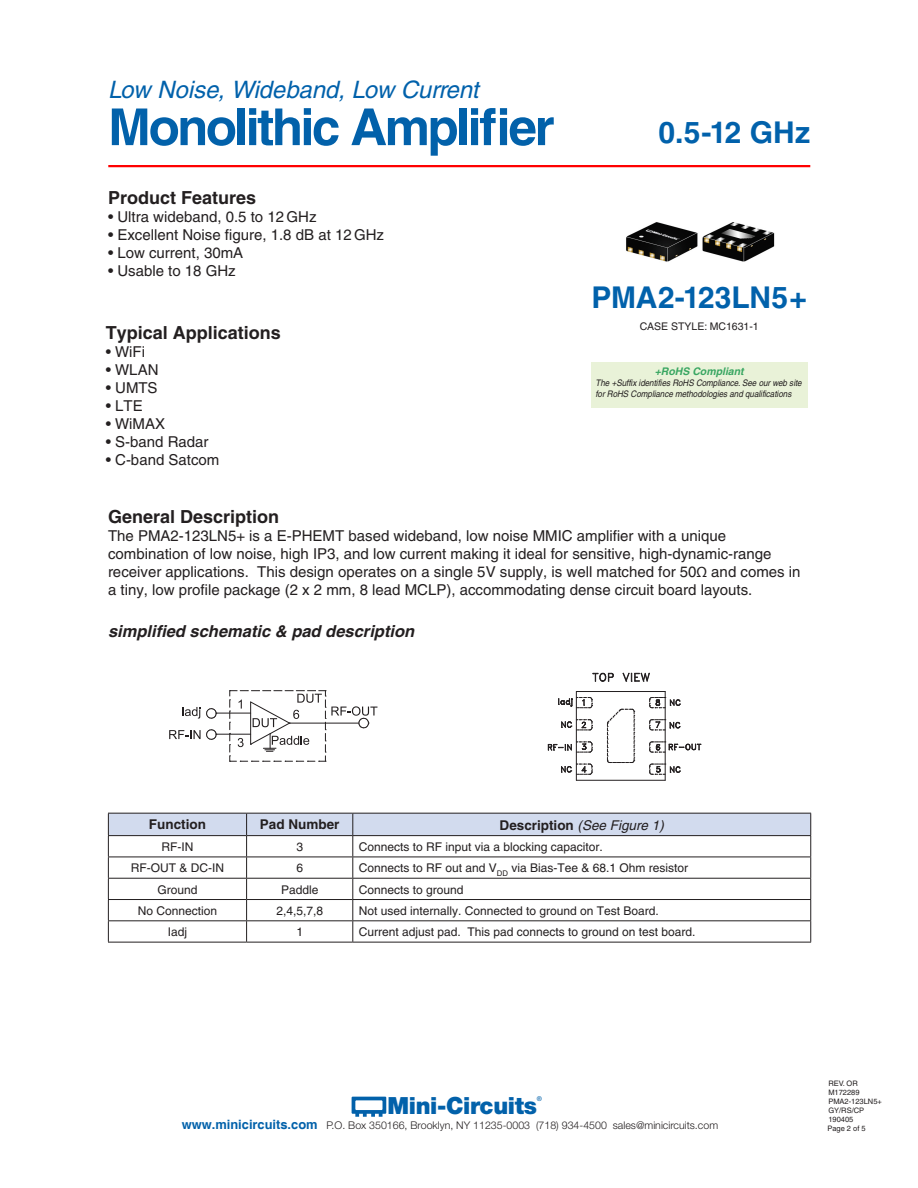
<style>
.page{position:relative;width:918px;height:1188px;background:#fff}
.page>*{position:absolute;margin:0;border:0;box-sizing:border-box;transform-origin:0 0}
.t1{font:700 51px "Helvetica";letter-spacing:-.05em;color:#0261aa}
.MODEL_NUMBER{font:700 30px "Helvetica";color:#0161ab}
.MODEL_TYPE{font:italic 24px "Helvetica";letter-spacing:-.005em;color:#0161ab}
.t2{font:900 23.7px "Helvetica Neue";letter-spacing:-.015em;color:#0261aa}
.BODY_HEADLINE{font:700 18px "Helvetica";color:#231f20}
.SCHEMATIC___PIN{font:italic 700 16.5px "Helvetica";color:#231f20}
.FEAT___APPL{font:15px/18px "Helvetica";color:#231f20}
.t3{font:italic 13.5px "Helvetica";color:#231f20}
.t4{font:700 13.5px "Helvetica";color:#231f20}
.t5{font:12px "Helvetica";color:#231f20}
.t6{font:300 10.65px "Helvetica Neue";color:#231f20}
.t7{font:10.5px "Helvetica";color:#231f20}
.t8{font:italic 700 10.5px "Helvetica";color:rgb(13 147 68/.8)}
.t9{font:italic 9px/10.8px "Helvetica";letter-spacing:-.005em;color:#231f20;scale:.9 1}
.t10{font:7.5px "Helvetica";color:#231f20}
.t11{font:500 6.6px "Helvetica Neue";color:#0261aa}
.s1{font-family:"Myriad Pro"}
.s2{font-weight:700;font-style:normal}
.s3{font-family:"Helvetica";font-weight:700;font-size:12.9px;color:#0261aa}
</style>
<div class="page">
<svg style="left:352px;top:1097px;width:34px;height:20px"></svg>
<hr style="left:108px;top:165px;width:702px;height:2px;background:#f00">
<svg style="left:108px;top:813px;width:703px;height:129px"></svg>
<hr style="left:108px;top:942px;width:139px;height:1px;background:#231f20">
<hr style="left:247px;top:942px;width:106px;height:1px;background:#231f20">
<hr style="left:353px;top:942px;width:458px;height:1px;background:#231f20">
<div style="left:591px;top:362px;width:216px;height:45px;background:#e9f2d8"></div>
<img style="left:626px;top:222px;width:149px;height:40px">
<hr style="left:216px;top:734px;width:35px;height:1px;background:#231f20">
<hr style="left:216px;top:713px;width:35px;height:1px;background:#231f20">
<svg style="left:206px;top:708px;width:11px;height:11px"></svg>
<svg style="left:169px;top:729px;width:48px;height:11px"></svg>
<svg style="left:182px;top:707px;width:18px;height:12px"></svg>
<svg style="left:229px;top:690px;width:148px;height:72px"></svg>
<hr style="left:576px;top:692px;width:1px;height:88px;background:#231f20">
<hr style="left:576px;top:780px;width:89px;height:1px;background:#231f20">
<hr style="left:665px;top:692px;width:1px;height:88px;background:#231f20">
<hr style="left:576px;top:691px;width:89px;height:1px;background:#231f20">
<svg style="left:607px;top:709px;width:28px;height:54px"></svg>
<svg style="left:558px;top:691px;width:35px;height:17px"></svg>
<svg style="left:561px;top:719px;width:32px;height:12px"></svg>
<svg style="left:561px;top:764px;width:32px;height:11px"></svg>
<svg style="left:649px;top:697px;width:32px;height:11px"></svg>
<svg style="left:649px;top:719px;width:32px;height:12px"></svg>
<svg style="left:649px;top:764px;width:32px;height:11px"></svg>
<svg style="left:548px;top:741px;width:45px;height:12px"></svg>
<svg style="left:649px;top:741px;width:53px;height:12px"></svg>
<svg style="left:593px;top:673px;width:21px;height:9px"></svg>
<svg style="left:622px;top:673px;width:28px;height:9px"></svg>
<p class="MODEL_TYPE" style="left:108px;top:75px;width:372px">Low Noise, Wideband, Low Current</p>
<h1 class="t1" style="left:108px;top:96px;width:448px">Monolithic Amplifier</h1>
<p class="BODY_HEADLINE" style="left:108px;top:187px;width:150px">Product Features</p>
<p class="FEAT___APPL" style="left:108px;top:208px;width:210px">• Ultra wideband, 0.5 to 12 GHz</p>
<p class="FEAT___APPL" style="left:108px;top:226px;width:278px">• Excellent Noise figure, 1.8 dB at 12 GHz</p>
<p class="FEAT___APPL" style="left:108px;top:244px;width:137px">• Low current, 30mA</p>
<p class="FEAT___APPL" style="left:108px;top:262px;width:129px">• Usable to 18 GHz</p>
<p class="BODY_HEADLINE" style="left:106px;top:321px;width:177px">Typical Applications</p>
<p class="FEAT___APPL" style="left:106px;top:342px;width:41px">• WiFi</p>
<p class="FEAT___APPL" style="left:106px;top:360px;width:54px">• WLAN</p>
<p class="FEAT___APPL" style="left:106px;top:378px;width:53px">• UMTS</p>
<p class="FEAT___APPL" style="left:106px;top:396px;width:38px">• LTE</p>
<p class="FEAT___APPL" style="left:106px;top:414px;width:61px">• WiMAX</p>
<p class="FEAT___APPL" style="left:106px;top:432px;width:104px">• S-band Radar</p>
<p class="FEAT___APPL" style="left:106px;top:450px;width:115px">• C-band Satcom</p>
<p class="MODEL_NUMBER" style="left:659px;top:114px;width:153px">0.5-12 GHz</p>
<p class="MODEL_NUMBER" style="left:591px;top:280px;width:217px">PMA2-123LN5+</p>
<p class="t7" style="left:640px;top:321px;width:121px">CASE STYLE: MC1631-1</p>
<p class="t8" style="left:655px;top:365px;width:90px">+RoHS Compliant</p>
<p class="t9" style="left:596px;top:378px;width:231px">The +Suffix identifies RoHS Compliance. See our web site for RoHS Compliance methodologies and qualifications</p>
<p class="BODY_HEADLINE" style="left:108px;top:505px;width:173px">General Description</p>
<p class="FEAT___APPL" style="left:108px;top:526px;width:694px">The PMA2-123LN5+ is a E-PHEMT based wideband, low noise MMIC amplifier with a unique combination of low noise, high IP3, and low current making it ideal for sensitive, high-dynamic-range receiver applications. This design operates on a single 5V supply, is well matched for 50<span class="s1">Ω</span> and comes in a tiny, low profile package (2 x 2 mm, 8 lead MCLP), accommodating dense circuit board layouts.</p>
<p class="SCHEMATIC___PIN" style="left:108px;top:622px;width:308px">simplified schematic &amp; pad description</p>
<p class="t4" style="left:149px;top:816px;width:58px">Function</p>
<p class="t4" style="left:260px;top:816px;width:81px">Pad Number</p>
<p class="t3" style="left:500px;top:817px;width:166px"><span class="s2">Description</span> (See Figure 1)</p>
<p class="t5" style="left:161px;top:840px;width:33px">RF-IN</p>
<p class="t5" style="left:296px;top:840px;width:8px">3</p>
<p class="t5" style="left:359px;top:840px;width:246px">Connects to RF input via a blocking capacitor.</p>
<p class="t5" style="left:131px;top:861px;width:95px">RF-OUT &amp; DC-IN</p>
<p class="t5" style="left:296px;top:861px;width:8px">6</p>
<p class="t5" style="left:359px;top:861px;width:331px">Connects to RF out and V<sub>DD</sub> via Bias-Tee &amp; 68.1 Ohm resistor</p>
<p class="t5" style="left:157px;top:882px;width:42px">Ground</p>
<p class="t5" style="left:281px;top:882px;width:39px">Paddle</p>
<p class="t5" style="left:359px;top:882px;width:106px">Connects to ground</p>
<p class="t5" style="left:138px;top:904px;width:81px">No Connection</p>
<p class="t5" style="left:276px;top:904px;width:48px">2,4,5,7,8</p>
<p class="t5" style="left:359px;top:904px;width:302px">Not used internally. Connected to ground on Test Board.</p>
<p class="t5" style="left:168px;top:925px;width:21px">Iadj</p>
<p class="t5" style="left:296px;top:925px;width:8px">1</p>
<p class="t5" style="left:359px;top:925px;width:338px">Current adjust pad. This pad connects to ground on test board.</p>
<h3 class="t2" style="left:387px;top:1091px;width:151px">Mini-Circuits</h3>
<p class="t11" style="left:537px;top:1095px;width:7px">®</p>
<p class="t6" style="left:182px;top:1119px;width:538px"><span class="s3">www.minicircuits.com</span> P.O. Box 350166, Brooklyn, NY 11235-0003 (718) 934-4500 sales@minicircuits.com</p>
<p class="t10" style="left:828px;top:1079px;width:31px">REV. OR</p>
<p class="t10" style="left:828px;top:1088px;width:33px">M172289</p>
<p class="t10" style="left:828px;top:1097px;width:55px">PMA2-123LN5+</p>
<p class="t10" style="left:828px;top:1106px;width:37px">GY/RS/CP</p>
<p class="t10" style="left:828px;top:1115px;width:27px">190405</p>
<p class="t10" style="left:828px;top:1124px;width:40px">Page 2 of 5</p>
</div>
